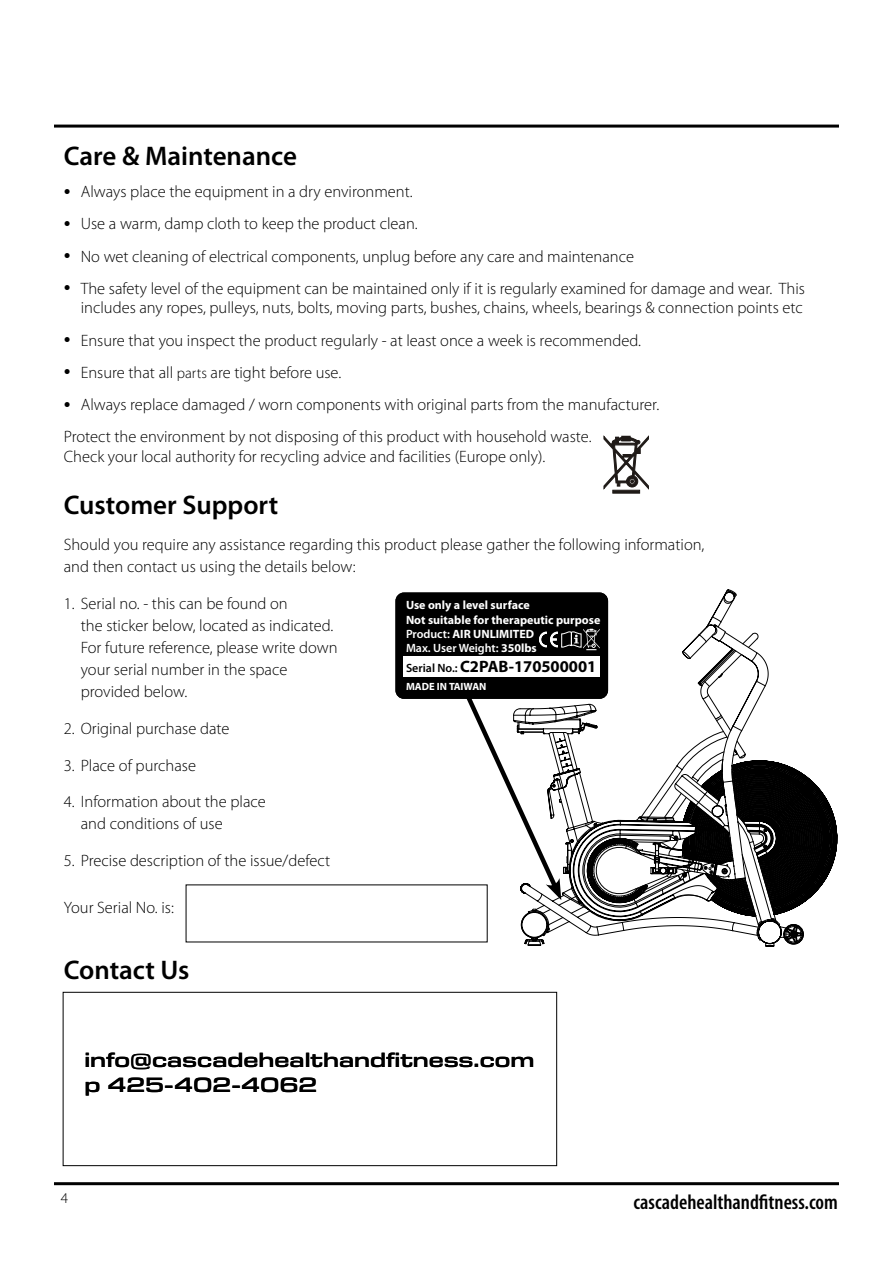
<style>
.page{position:relative;width:893px;height:1263px;background:#fff}
.page>*{position:absolute;margin:0;border:0;box-sizing:border-box;transform-origin:0 0}
.t1{font:600 27px "Myriad Pro";color:#000}
.t2{font:600 expanded 21px/25.2px "Eurostile Next LT Pro";color:#000}
.t3{font:600 condensed 21px "Myriad Pro";color:#000}
.t4{font:300 16.5px/22.2px "Myriad Pro";color:#000}
.t5{font:700 16.5px "Myriad Pro";color:#000}
.t6{font:300 15px "Myriad Pro";color:#000}
.t7{font:700 12px/14.4px "Myriad Pro";color:#fff}
.t8{font:700 10.5px "Myriad Pro";color:#fff}
.s1{font-size:28.5px}
.s2{font-size:15px}
.s3{font-weight:600}
.s4{font-weight:600;font-size:12px}
</style>
<div class="page">
<hr style="left:54px;top:125px;width:785px;height:3px;background:#000">
<hr style="left:54px;top:1182px;width:785px;height:3px;background:#000">
<svg style="left:604px;top:436px;width:45px;height:57px"></svg>
<div style="left:63px;top:992px;width:494px;height:174px;border:1px solid #000"></div>
<svg style="left:461px;top:699px;width:52px;height:237px"></svg>
<svg style="left:517px;top:590px;width:321px;height:345px"></svg>
<div style="left:395px;top:592px;width:213px;height:107px;background:#000;border-radius:9px"></div>
<div style="left:403px;top:657px;width:196px;height:20px;background:#fff"></div>
<svg style="left:539px;top:629px;width:61px;height:21px"></svg>
<h1 class="t1" style="left:64px;top:139px;width:235px">Care &amp; Maintenance</h1>
<p class="t4" style="left:64px;top:180px;width:350px"><span class="s1">•</span> Always place the equipment in a dry environment.</p>
<p class="t4" style="left:64px;top:213px;width:355px"><span class="s1">•</span> Use a warm, damp cloth to keep the product clean.</p>
<p class="t4" style="left:64px;top:245px;width:572px"><span class="s1">•</span> No wet cleaning of electrical components, unplug before any care and maintenance</p>
<p class="t4" style="left:64px;top:278px;width:743px;line-height:19.5px;text-align:right"><span class="s1">•</span> The safety level of the equipment can be maintained only if it is regularly examined for damage and wear. This includes any ropes, pulleys, nuts, bolts, moving parts, bushes, chains, wheels, bearings &amp; connection points etc</p>
<p class="t4" style="left:64px;top:329px;width:579px"><span class="s1">•</span> Ensure that you inspect the product regularly - at least once a week is recommended.</p>
<p class="t4" style="left:64px;top:361px;width:279px"><span class="s1">•</span> Ensure that all <span class="s2">parts</span> are tight before use.</p>
<p class="t4" style="left:64px;top:388px;width:597px;line-height:32.2px"><span class="s1">•</span> Always replace damaged / worn components with original parts from the manufacturer.<br>Protect the environment by not disposing of this product with household waste.</p>
<p class="t4" style="left:64px;top:445px;width:483px">Check your local authority for recycling advice and facilities (Europe only).</p>
<h1 class="t1" style="left:64px;top:487px;width:216px">Customer Support</h1>
<p class="t4" style="left:64px;top:533px;width:642px">Should you require any assistance regarding this product please gather the following information, and then contact us using the details below:</p>
<p class="t4" style="left:81px;top:592px;width:258px;text-indent:-17px">1. Serial no. - this can be found on<br>the sticker below, located as indicated.<br>For future reference, please write down your serial number in the space provided below.</p>
<p class="t4" style="left:64px;top:717px;width:167px">2. Original purchase date</p>
<p class="t4" style="left:64px;top:754px;width:134px">3. Place of purchase</p>
<p class="t4" style="left:81px;top:790px;width:187px;text-indent:-17px">4. Information about the place and conditions of use</p>
<p class="t4" style="left:64px;top:849px;width:268px">5. Precise description of the issue/defect</p>
<p class="t4" style="left:64px;top:896px;width:112px">Your Serial No. is:</p>
<p class="t7" style="left:406px;top:598px;width:196px">Use only a level surface<br>Not suitable for therapeutic purpose<br><span class="s3">Product:</span> AIR UNLIMITED<br><span class="s3">Max. User Weight:</span> 350lbs</p>
<p class="t5" style="left:406px;top:656px;width:192px"><span class="s4">Serial No.:</span> C2PAB-170500001</p>
<p class="t8" style="left:406px;top:680px;width:82px">MADE IN TAIWAN</p>
<p class="t7" style="left:452px;top:626px;width:72px">PRO AIR BIKE</p>
<h1 class="t1" style="left:64px;top:952px;width:127px">Contact Us</h1>
<p class="t2" style="left:84px;top:1047px;width:452px">info@cascadehealthandfitness.com p 425-402-4062</p>
<p class="t6" style="left:61px;top:1189px;width:9px">4</p>
<p class="t3" style="left:633px;top:1189px;width:206px">cascadehealthandfitness.com</p>
</div>
